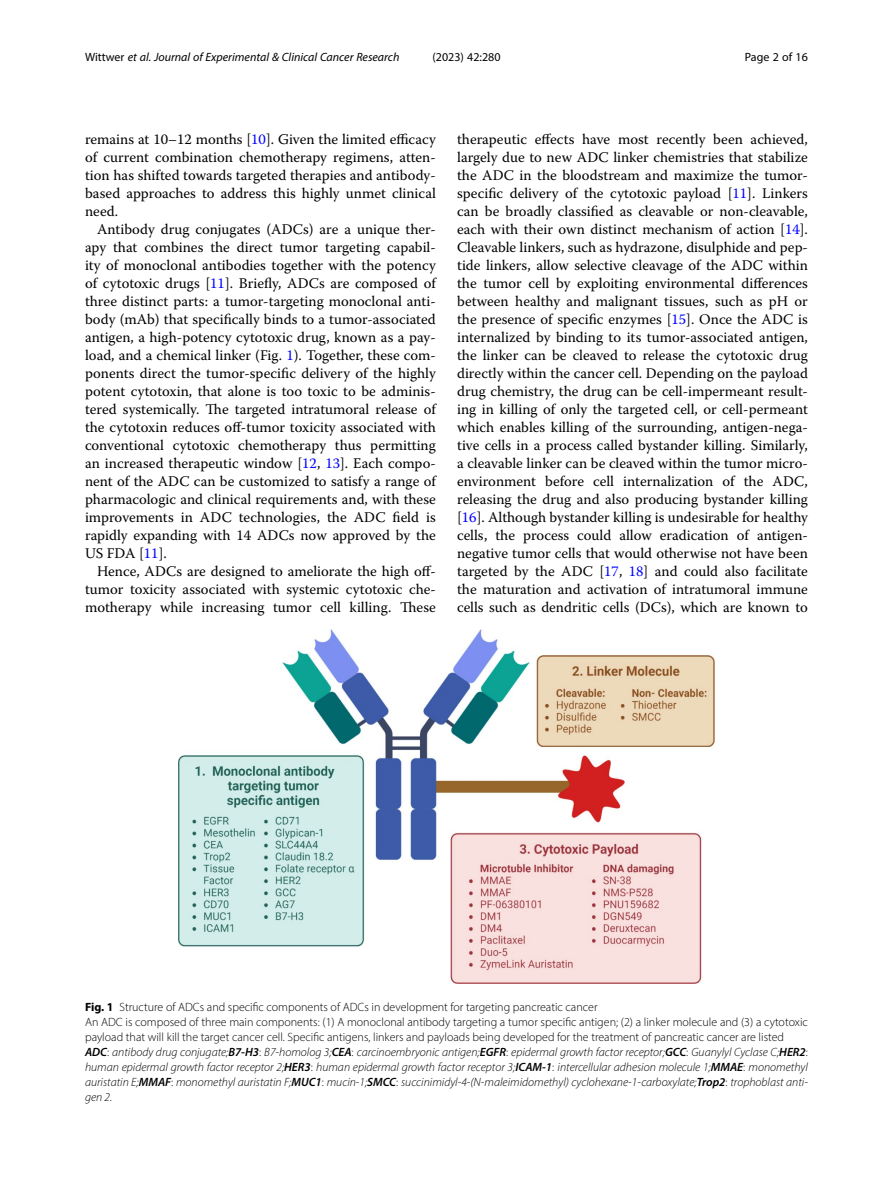
<style>
.page{position:relative;width:893px;height:1191px;background:#fff}
.page>*{position:absolute;margin:0;border:0;box-sizing:border-box;transform-origin:0 0}
.Body_Text_Indent{font:14.7px/18px "Warnock Pro";color:#000;text-align:justify}
.Figure_Caption{font:italic 300 12px/15px "Myriad Pro";color:#000;text-align:justify}
.Figure_Caption-2{font:300 12px/15px "Myriad Pro";color:#000}
.t1{font:italic 12px "Myriad Pro";color:#000}
.t2{font:12px "Myriad Pro";color:#000}
.s1{font-style:normal}
.s2{color:#00f}
.s3{font-weight:700}
.s4{font-weight:600}
</style>
<div class="page">
<img style="left:178px;top:629px;width:536px;height:355px">
<p class="t1" style="left:85px;top:50px;width:316px"><span class="s1">Wittwer</span> et al. Journal of Experimental &amp; Clinical Cancer Research</p>
<p class="t2" style="left:433px;top:50px;width:70px">(2023) 42:280</p>
<p class="t2" style="left:745px;top:50px;width:65px">Page 2 of 16</p>
<p class="Body_Text_Indent" style="left:85px;top:130px;width:352px">remains at 10–12 months [<span class="s2">10</span>]. Given the limited efficacy of current combination chemotherapy regimens, atten&shy;tion has shifted towards targeted therapies and antibody&shy;based approaches to address this highly unmet clinical need.</p>
<p class="Body_Text_Indent" style="left:85px;top:220px;width:352px;text-indent:12px">Antibody drug conjugates (ADCs) are a unique ther&shy;apy that combines the direct tumor targeting capabil&shy;ity of monoclonal antibodies together with the potency of cytotoxic drugs [<span class="s2">11</span>]. Briefly, ADCs are composed of three distinct parts: a tumor-targeting monoclonal anti&shy;body (mAb) that specifically binds to a tumor-associated antigen, a high-potency cytotoxic drug, known as a pay&shy;load, and a chemical linker (Fig. <span class="s2">1</span>). Together, these com&shy;ponents direct the tumor-specific delivery of the highly potent cytotoxin, that alone is too toxic to be adminis&shy;tered systemically. The targeted intratumoral release of the cytotoxin reduces off-tumor toxicity associated with conventional cytotoxic chemotherapy thus permitting an increased therapeutic window [<span class="s2">12</span>, <span class="s2">13</span>]. Each compo&shy;nent of the ADC can be customized to satisfy a range of pharmacologic and clinical requirements and, with these improvements in ADC technologies, the ADC field is rapidly expanding with 14 ADCs now approved by the US FDA [<span class="s2">11</span>].</p>
<p class="Body_Text_Indent" style="left:85px;top:562px;width:352px;text-indent:12px">Hence, ADCs are designed to ameliorate the high off&shy;tumor toxicity associated with systemic cytotoxic che&shy;motherapy while increasing tumor cell killing. These</p>
<p class="Body_Text_Indent" style="left:457px;top:130px;width:352px">therapeutic effects have most recently been achieved, largely due to new ADC linker chemistries that stabilize the ADC in the bloodstream and maximize the tumor&shy;specific delivery of the cytotoxic payload [<span class="s2">11</span>]. Linkers can be broadly classified as cleavable or non-cleavable, each with their own distinct mechanism of action [<span class="s2">14</span>].<br>Cleavable linkers, such as hydrazone, disulphide and pep&shy;tide linkers, allow selective cleavage of the ADC within the tumor cell by exploiting environmental differences between healthy and malignant tissues, such as pH or the presence of specific enzymes [<span class="s2">15</span>]. Once the ADC is internalized by binding to its tumor-associated antigen, the linker can be cleaved to release the cytotoxic drug directly within the cancer cell. Depending on the payload drug chemistry, the drug can be cell-impermeant result&shy;ing in killing of only the targeted cell, or cell-permeant which enables killing of the surrounding, antigen-nega&shy;tive cells in a process called bystander killing. Similarly, a cleavable linker can be cleaved within the tumor micro&shy;environment before cell internalization of the ADC, releasing the drug and also producing bystander killing [<span class="s2">16</span>]. Although bystander killing is undesirable for healthy cells, the process could allow eradication of antigen&shy;negative tumor cells that would otherwise not have been targeted by the ADC [<span class="s2">17</span>, <span class="s2">18</span>] and could also facilitate the maturation and activation of intratumoral immune cells such as dendritic cells (DCs), which are known to</p>
<p class="Figure_Caption-2" style="left:85px;top:999px;width:514px"><span class="s3">Fig. 1</span> Structure of ADCs and specific components of ADCs in development for targeting pancreatic cancer</p>
<p class="Figure_Caption-2" style="left:85px;top:1014px;width:724px">An ADC is composed of three main components: (1) A monoclonal antibody targeting a tumor specific antigen; (2) a linker molecule and (3) a cytotoxic payload that will kill the target cancer cell. Specific antigens, linkers and payloads being developed for the treatment of pancreatic cancer are listed</p>
<p class="Figure_Caption" style="left:85px;top:1044px;width:724px"><span class="s4">ADC</span><span class="s1">:</span> antibody drug conjugate;<span class="s4">B7-H3</span><span class="s1">:</span> B7-homolog 3;<span class="s4">CEA</span><span class="s1">:</span> carcinoembryonic antigen;<span class="s4">EGFR</span><span class="s1">:</span> epidermal growth factor receptor;<span class="s4">GCC</span><span class="s1">:</span> Guanylyl Cyclase C;<span class="s4">HER2</span><span class="s1">: </span>human epidermal growth factor receptor 2;<span class="s4">HER3</span><span class="s1">:</span> human epidermal growth factor receptor 3;<span class="s4">ICAM-1</span><span class="s1">:</span> intercellular adhesion molecule 1;<span class="s4">MMAE</span><span class="s1">:</span> monomethyl auristatin E;<span class="s4">MMAF</span><span class="s1">:</span> monomethyl auristatin F;<span class="s4">MUC1</span><span class="s1">:</span> mucin-1;<span class="s4">SMCC</span><span class="s1">:</span> succinimidyl-4-(N-maleimidomethyl) cyclohexane-1-carboxylate;<span class="s4">Trop2</span><span class="s1">:</span> trophoblast anti&shy;gen 2.</p>
</div>
